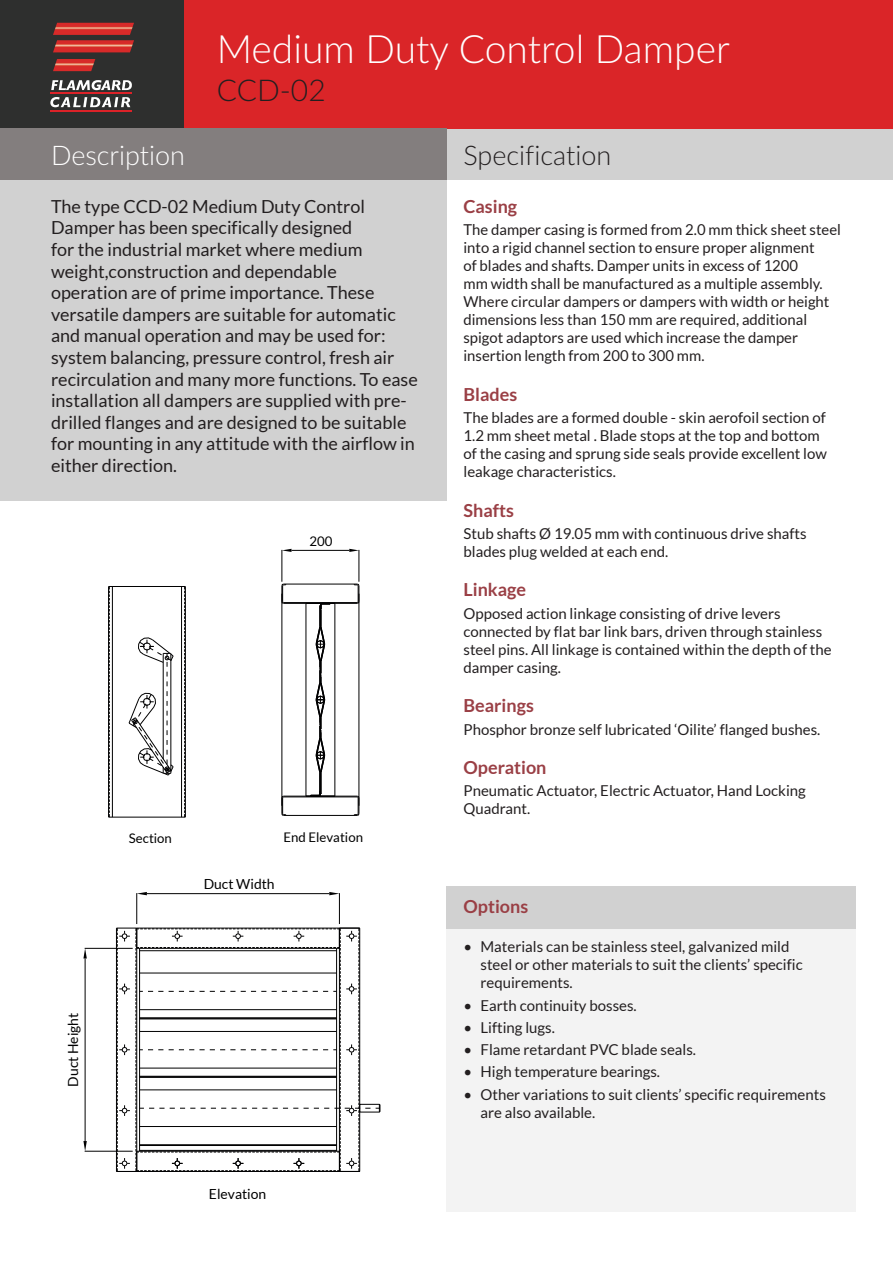
<style>
.page{position:relative;width:893px;height:1263px;background:#fff}
.page>*{position:absolute;margin:0;border:0;box-sizing:border-box;transform-origin:0 0}
.t1{font:300 39px "Lato";color:#fff}
.t2{font:300 30px "Lato";color:#231f20}
.t3{font:300 27px "Lato";color:#231f20}
.t4{font:300 27px "Lato";color:#fff}
.t5{font:18px/21.6px "Lato";color:#231f20}
.t6{font:700 18px "Lato";color:#9a3f45}
.t7{font:15px/18px "Lato";color:#231f20}
.t8{font:13.95px "Lato";color:#000001}
.t9{font:13.2px "Lato";color:#000001}
</style>
<div class="page">
<div style="left:0;top:128px;width:893px;height:52px;background:#d1d1d1"></div>
<div style="left:0;top:0;width:446px;height:128px;background:#2e2f2e"></div>
<div style="left:185px;top:0;width:708px;height:128px;background:#da2528"></div>
<svg style="left:51px;top:80px;width:81px;height:10px"></svg>
<hr style="left:50px;top:93px;width:82px;height:1px;background:#dc2228">
<hr style="left:50px;top:110px;width:82px;height:1px;background:#dc2228">
<svg style="left:50px;top:97px;width:80px;height:10px"></svg>
<svg style="left:53px;top:23px;width:81px;height:29px"></svg>
<svg style="left:53px;top:59px;width:42px;height:12px"></svg>
<div style="left:0;top:128px;width:446px;height:52px;background:#837e7e"></div>
<div style="left:446px;top:928px;width:410px;height:284px;background:#f3f3f3"></div>
<div style="left:446px;top:886px;width:410px;height:42px;background:#d1d1d1"></div>
<div style="left:0;top:180px;width:446px;height:321px;background:#d1d1d1"></div>
<hr style="left:136px;top:893px;width:1px;height:31px;background:#000001">
<hr style="left:339px;top:893px;width:1px;height:31px;background:#000001">
<hr style="left:147px;top:893px;width:182px;height:1px;background:#000001">
<svg style="left:137px;top:892px;width:10px;height:3px"></svg>
<svg style="left:329px;top:892px;width:10px;height:3px"></svg>
<hr style="left:85px;top:948px;width:48px;height:1px;background:#000001">
<hr style="left:85px;top:1151px;width:48px;height:1px;background:#000001">
<hr style="left:85px;top:958px;width:1px;height:183px;background:#000001">
<svg style="left:83px;top:948px;width:4px;height:10px"></svg>
<svg style="left:83px;top:1141px;width:4px;height:10px"></svg>
<svg style="left:116px;top:928px;width:264px;height:244px"></svg>
<hr style="left:283px;top:603px;width:74px;height:1px;background:#000001">
<hr style="left:283px;top:602px;width:74px;height:1px;background:#000001">
<hr style="left:283px;top:584px;width:74px;height:1px;background:#000001">
<svg style="left:282px;top:584px;width:4px;height:19px"></svg>
<svg style="left:354px;top:584px;width:6px;height:19px"></svg>
<hr style="left:335px;top:603px;width:1px;height:193px;background:#000001">
<hr style="left:283px;top:796px;width:74px;height:1px;background:#000001">
<hr style="left:283px;top:797px;width:74px;height:1px;background:#000001">
<hr style="left:283px;top:815px;width:74px;height:1px;background:#000001">
<svg style="left:282px;top:796px;width:4px;height:20px"></svg>
<svg style="left:354px;top:796px;width:6px;height:20px"></svg>
<hr style="left:282px;top:594px;width:1px;height:212px;background:#000001">
<hr style="left:359px;top:594px;width:1px;height:212px;background:#000001">
<hr style="left:282px;top:550px;width:1px;height:32px;background:#000001">
<hr style="left:359px;top:550px;width:1px;height:32px;background:#000001">
<hr style="left:291px;top:550px;width:58px;height:1px;background:#000001">
<svg style="left:282px;top:549px;width:9px;height:3px"></svg>
<svg style="left:349px;top:549px;width:10px;height:3px"></svg>
<svg style="left:306px;top:604px;width:29px;height:192px"></svg>
<hr style="left:108px;top:586px;width:1px;height:231px;background:#000001">
<hr style="left:112px;top:586px;width:1px;height:231px;background:#000001">
<svg style="left:109px;top:587px;width:1px;height:230px"></svg>
<hr style="left:185px;top:586px;width:1px;height:231px;background:#000001">
<hr style="left:181px;top:586px;width:1px;height:231px;background:#000001">
<svg style="left:184px;top:587px;width:1px;height:230px"></svg>
<hr style="left:109px;top:586px;width:76px;height:1px;background:#000001">
<hr style="left:109px;top:817px;width:76px;height:1px;background:#000001">
<svg style="left:129px;top:638px;width:44px;height:137px"></svg>
<h1 class="t1" style="left:217px;top:22px;width:514px">Medium Duty Control Damper</h1>
<h2 class="t2" style="left:217px;top:69px;width:110px">CCD-02</h2>
<h3 class="t4" style="left:51px;top:136px;width:136px">Description</h3>
<p class="t5" style="left:51px;top:195px;width:368px">The type CCD-02 Medium Duty Control Damper has been specifically designed<br>for the industrial market where medium weight,construction and dependable operation are of prime importance. These versatile dampers are suitable for automatic and manual operation and may be used for: system balancing, pressure control, fresh air recirculation and many more functions. To ease installation all dampers are supplied with pre&shy;drilled flanges and are designed to be suitable for mounting in any attitude with the airflow in either direction.</p>
<p class="t9" style="left:309px;top:534px;width:25px">200</p>
<p class="t9" style="left:129px;top:831px;width:45px">Section</p>
<p class="t9" style="left:284px;top:829px;width:81px">End Elevation</p>
<p class="t8" style="left:204px;top:876px;width:73px">Duct Width</p>
<p class="t8" style="left:65px;top:1087px;width:76px;rotate:-90deg">Duct Height</p>
<p class="t8" style="left:209px;top:1186px;width:59px">Elevation</p>
<h3 class="t3" style="left:463px;top:136px;width:149px">Specification</h3>
<p class="t6" style="left:463px;top:196px;width:55px">Casing</p>
<p class="t7" style="left:463px;top:220px;width:379px">The damper casing is formed from 2.0 mm thick sheet steel into a rigid channel section to ensure proper alignment<br>of blades and shafts. Damper units in excess of 1200<br>mm width shall be manufactured as a multiple assembly.<br>Where circular dampers or dampers with width or height dimensions less than 150 mm are required, additional spigot adaptors are used which increase the damper insertion length from 200 to 300 mm.</p>
<p class="t6" style="left:463px;top:384px;width:55px">Blades</p>
<p class="t7" style="left:463px;top:408px;width:365px">The blades are a formed double - skin aerofoil section of 1.2 mm sheet metal . Blade stops at the top and bottom of the casing and sprung side seals provide excellent low leakage characteristics.</p>
<p class="t6" style="left:463px;top:500px;width:52px">Shafts</p>
<p class="t7" style="left:463px;top:524px;width:345px">Stub shafts Ø 19.05 mm with continuous drive shafts blades plug welded at each end.</p>
<p class="t6" style="left:463px;top:579px;width:64px">Linkage</p>
<p class="t7" style="left:463px;top:604px;width:370px">Opposed action linkage consisting of drive levers connected by flat bar link bars, driven through stainless steel pins. All linkage is contained within the depth of the damper casing.</p>
<p class="t6" style="left:463px;top:695px;width:72px">Bearings</p>
<p class="t7" style="left:463px;top:720px;width:358px">Phosphor bronze self lubricated ‘Oilite’ flanged bushes.</p>
<p class="t6" style="left:463px;top:757px;width:84px">Operation</p>
<p class="t7" style="left:463px;top:782px;width:344px">Pneumatic Actuator, Electric Actuator, Hand Locking<br>Quadrant.</p>
<p class="t6" style="left:463px;top:896px;width:66px">Options</p>
<p class="t7" style="left:480px;top:938px;width:324px;text-indent:-17px">• Materials can be stainless steel, galvanized mild steel or other materials to suit the clients’ specific requirements.</p>
<p class="t7" style="left:463px;top:996px;width:175px">• Earth continuity bosses.</p>
<p class="t7" style="left:463px;top:1018px;width:93px">• Lifting lugs.</p>
<p class="t7" style="left:463px;top:1040px;width:234px">• Flame retardant PVC blade seals.</p>
<p class="t7" style="left:463px;top:1063px;width:198px">• High temperature bearings.</p>
<p class="t7" style="left:480px;top:1085px;width:347px;text-indent:-17px">• Other variations to suit clients’ specific requirements are also available.</p>
</div>
